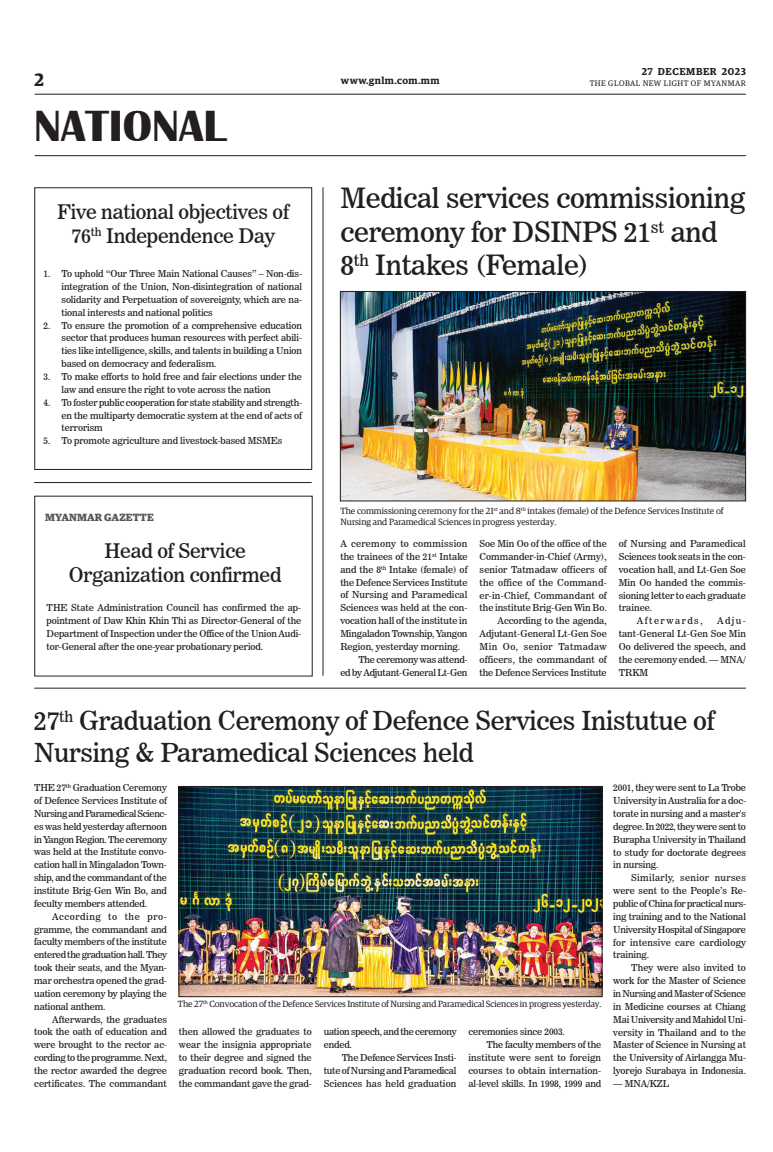
<style>
.page{position:relative;width:773px;height:1152px;background:#fff}
.page>*{position:absolute;margin:0;border:0;box-sizing:border-box;transform-origin:0 0}
.t1{font:700 45px "Britannic";color:#231f20}
._2_Clm_Head{font:27.8px/33.4px "News 706 BT Roman C";letter-spacing:-.01em;color:#231f20}
._2_Clm_Head-2{font:26px/31.2px "News 706 BT Roman C";letter-spacing:-.01em;color:#231f20}
._1_Clm_Head{font:20px "News 706 BT Roman C";letter-spacing:-.01em;color:#231f20}
._2_Clm_Head-3{font:20px/24px "News 706 BT Roman C";letter-spacing:-.01em;color:#231f20;text-align:center}
.t2{font:600 18px "Guardian Egyp";color:#231f20}
.Sub_Body{font:700 10.5px "Guardian Egyp";letter-spacing:.01em;color:#57585a}
.t3{font:600 10px "Guardian Egyp";letter-spacing:.04em;color:#231f20}
.t4{font:600 10px "Guardian Egyp";letter-spacing:.06em;color:#231f20}
._2nd_Body{font:9.5px/12.9px "News 706 BT Roman C";letter-spacing:-.01em;color:#231f20;text-align:justify}
.Normal_Para{font:9.5px/12.9px "News 706 BT Roman C";letter-spacing:-.015em;color:#231f20;text-align:justify}
._2nd_Body-2{font:9.5px/12.9px "News 706 BT Roman C";letter-spacing:-.03em;color:#231f20}
._2nd_Body-3{font:9.5px "News 706 BT Roman C";letter-spacing:.155em;color:#231f20}
.t5{font:9px/10.8px "Guardian Egyp";color:#231f20}
.t6{font:8px "Guardian Egyp";letter-spacing:.06em;color:#231f20}
</style>
<div class="page">
<hr style="left:35px;top:94px;width:711px;height:1px;background:#231f20">
<hr style="left:35px;top:155px;width:711px;height:1px;background:#231f20">
<div style="left:34px;top:187px;width:278px;height:283px;border:1px solid #231f20"></div>
<hr style="left:34px;top:482px;width:278px;height:1px;background:#231f20">
<img style="left:181px;top:788px;width:419px;height:207px">
<div style="left:179px;top:786px;width:423px;height:211px;border:1px solid #231f20"></div>
<img style="left:342px;top:293px;width:401px;height:206px">
<div style="left:340px;top:291px;width:405px;height:210px;border:1px solid #231f20"></div>
<hr style="left:34px;top:688px;width:712px;height:1px;background:#231f20">
<hr style="left:323px;top:187px;width:1px;height:489px;background:#231f20">
<h3 class="t2" style="left:35px;top:67px;width:11px">2</h3>
<h1 class="t1" style="left:34px;top:100px;width:193px">NATIONAL</h1>
<p class="_1_Clm_Head" style="left:57px;top:199px;width:233px">Five national objectives of</p>
<p class="_1_Clm_Head" style="left:71px;top:223px;width:205px">76<sup>th</sup> Independence Day</p>
<p class="_2nd_Body" style="left:61px;top:267px;width:242px;text-indent:-18px">1. To uphold “Our Three Main National Causes” – Non-dis&shy;integration of the Union, Non-disintegration of national solidarity and Perpetuation of sovereignty, which are na&shy;tional interests and national politics</p>
<p class="_2nd_Body" style="left:61px;top:319px;width:242px;text-indent:-18px">2. To ensure the promotion of a comprehensive education sector that produces human resources with perfect abili&shy;ties like intelligence, skills, and talents in building a Union based on democracy and federalism.</p>
<p class="_2nd_Body" style="left:61px;top:370px;width:242px;text-indent:-18px">3. To make efforts to hold free and fair elections under the law and ensure the right to vote across the nation</p>
<p class="_2nd_Body" style="left:61px;top:396px;width:242px;text-indent:-18px">4. To foster public cooperation for state stability and strength&shy;en the multiparty democratic system at the end of acts of terrorism</p>
<p class="_2nd_Body" style="left:43px;top:434px;width:240px">5. To promote agriculture and livestock-based MSMEs</p>
<p class="Sub_Body" style="left:45px;top:510px;width:110px">MYANMAR GAZETTE</p>
<p class="_2_Clm_Head-3" style="left:69px;top:539px;width:214px">Head of Service<br>Organization confirmed</p>
<p class="Normal_Para" style="left:47px;top:601px;width:256px">THE State Administration Council has confirmed the ap&shy;pointment of Daw Khin Khin Thi as Director-General of the Department of Inspection under the Office of the Union Audi&shy;tor-General after the one-year probationary period.</p>
<p class="t4" style="left:641px;top:64px;width:106px">27 DECEMBER 2023</p>
<p class="t3" style="left:341px;top:73px;width:100px">www.gnlm.com.mm</p>
<p class="t6" style="left:589px;top:78px;width:158px">THE GLOBAL NEW LIGHT OF MYANMAR</p>
<p class="_2_Clm_Head" style="left:340px;top:182px;width:406px">Medical services commissioning ceremony for DSINPS 21<sup>st</sup> and<br>8<sup>th</sup> Intakes (Female)</p>
<p class="t5" style="left:340px;top:505px;width:385px">The commissioning ceremony for the 21<sup>st</sup> and 8<sup>th</sup> intakes (female) of the Defence Services Institute of<br>Nursing and Paramedical Sciences in progress yesterday.</p>
<p class="Normal_Para" style="left:340px;top:537px;width:129px">A ceremony to commission the trainees of the 21<sup>st</sup> Intake and the 8<sup>th</sup> Intake (female) of the Defence Services Institute of Nursing and Paramedical Sciences was held at the con&shy;vocation hall of the institute in Mingaladon Township, Yangon Region, yesterday morning.</p>
<p class="_2nd_Body" style="left:340px;top:653px;width:129px;text-align:right">The ceremony was attend-<br>ed by Adjutant-General Lt-Gen</p>
<p class="_2nd_Body" style="left:479px;top:537px;width:129px">Soe Min Oo of the office of the Commander-in-Chief (Army), senior Tatmadaw officers of the office of the Command&shy;er-in-Chief, Commandant of the institute Brig-Gen Win Bo.</p>
<p class="_2nd_Body" style="left:479px;top:614px;width:129px;text-indent:18px">According to the agenda, Adjutant-General Lt-Gen Soe Min Oo, senior Tatmadaw officers, the commandant of the Defence Services Institute</p>
<p class="_2nd_Body" style="left:618px;top:537px;width:129px">of Nursing and Paramedical Sciences took seats in the con&shy;vocation hall, and Lt-Gen Soe Min Oo handed the commis&shy;sioning letter to each graduate trainee.</p>
<p class="_2nd_Body-3" style="left:636px;top:615px;width:67px">Afterwards,</p>
<p class="_2nd_Body" style="left:618px;top:614px;width:129px;text-indent:98px">Adju&shy;tant-General Lt-Gen Soe Min Oo delivered the speech, and the ceremony ended. — MNA/ TRKM</p>
<p class="_2_Clm_Head-2" style="left:34px;top:705px;width:682px">27<sup>th</sup> Graduation Ceremony of Defence Services Inistutue of<br>Nursing &amp; Paramedical Sciences held</p>
<p class="Normal_Para" style="left:34px;top:781px;width:134px">THE 27<sup>th</sup> Graduation Ceremony of Defence Services Institute of Nursing and Paramedical Scienc&shy;es was held yesterday afternoon in Yangon Region. The ceremony was held at the Institute convo&shy;cation hall in Mingaladon Town&shy;ship, and the commandant of the institute Brig-Gen Win Bo, and feculty members attended.</p>
<p class="_2nd_Body" style="left:34px;top:910px;width:134px;text-indent:18px">According to the pro&shy;gramme, the commandant and faculty members of the institute entered the graduation hall. They took their seats, and the Myan&shy;mar orchestra opened the grad&shy;uation ceremony by playing the national anthem.</p>
<p class="_2nd_Body" style="left:34px;top:1013px;width:134px;text-indent:18px">Afterwards, the graduates took the oath of education and were brought to the rector ac&shy;cording to the programme. Next, the rector awarded the degree certificates. The commandant</p>
<p class="t5" style="left:178px;top:998px;width:425px">The 27<sup>th</sup> Convocation of the Defence Services Institute of Nursing and Paramedical Sciences in progress yesterday.</p>
<p class="_2nd_Body" style="left:179px;top:1026px;width:134px">then allowed the graduates to wear the insignia appropriate to their degree and signed the graduation record book. Then, the commandant gave the grad-</p>
<p class="_2nd_Body-2" style="left:324px;top:1026px;width:134px">uation speech, and the ceremony ended.</p>
<p class="_2nd_Body" style="left:324px;top:1051px;width:134px;text-indent:18px">The Defence Services Insti&shy;tute of Nursing and Paramedical Sciences has held graduation</p>
<p class="_2nd_Body" style="left:468px;top:1026px;width:98px">ceremonies since 2003.</p>
<p class="_2nd_Body" style="left:468px;top:1038px;width:134px;text-indent:18px">The faculty members of the institute were sent to foreign courses to obtain internation&shy;al-level skills. In 1998, 1999 and</p>
<p class="_2nd_Body" style="left:613px;top:781px;width:134px">2001, they were sent to La Trobe University in Australia for a doc&shy;torate in nursing and a master's degree. In 2022, they were sent to Burapha University in Thailand to study for doctorate degrees in nursing.</p>
<p class="_2nd_Body" style="left:613px;top:871px;width:134px;text-indent:18px">Similarly, senior nurses were sent to the People’s Re&shy;public of China for practical nurs&shy;ing training and to the National University Hospital of Singapore for intensive care cardiology training.</p>
<p class="_2nd_Body" style="left:613px;top:961px;width:134px;text-indent:18px">They were also invited to work for the Master of Science in Nursing and Master of Science in Medicine courses at Chiang Mai University and Mahidol Uni&shy;versity in Thailand and to the Master of Science in Nursing at the University of Airlangga Mu&shy;lyorejo Surabaya in Indonesia.</p>
<p class="_2nd_Body" style="left:613px;top:1077px;width:58px">— MNA/KZL</p>
</div>
